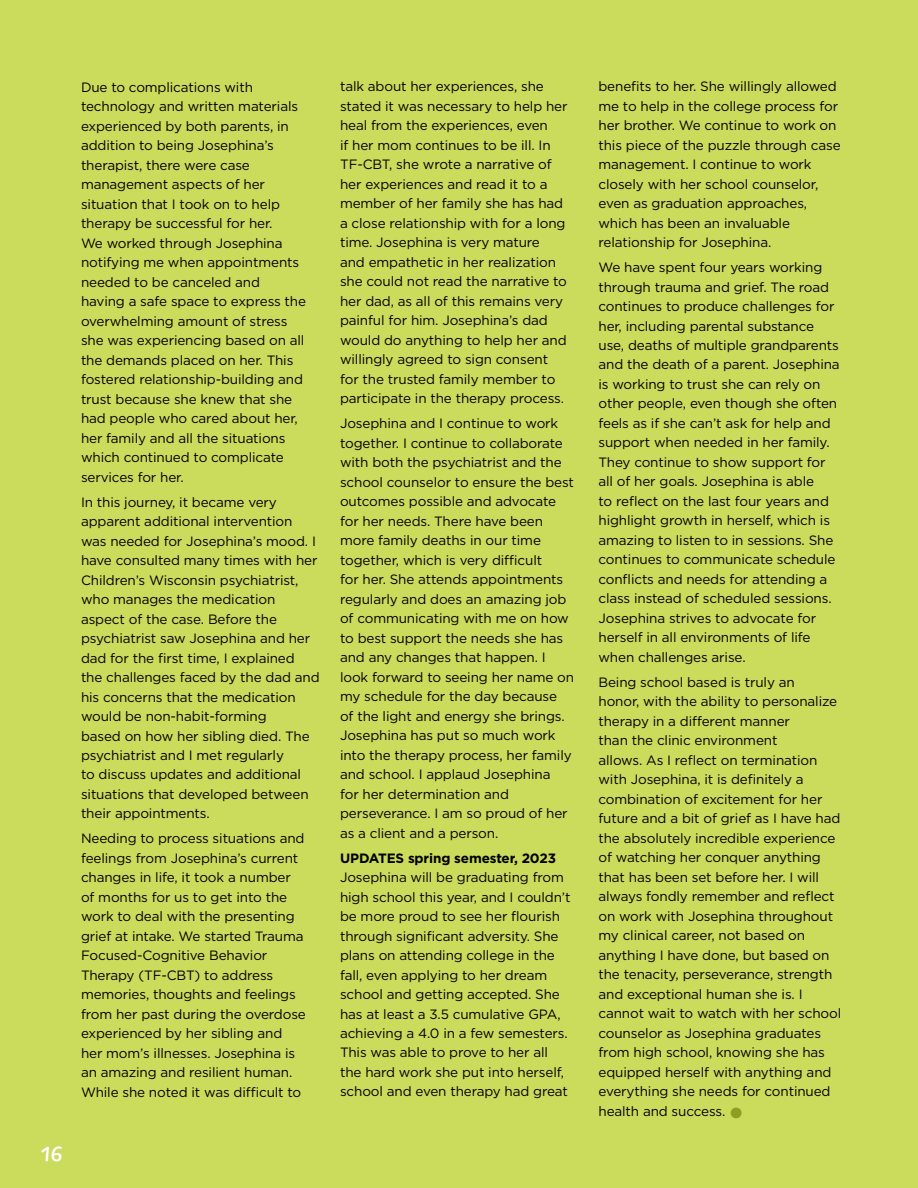
<style>
.page{position:relative;width:918px;height:1188px;background:#cbdb5c}
.page>*{position:absolute;margin:0;border:0;box-sizing:border-box;transform-origin:0 0}
.t1{font:700 21px "Uberhand Pro";color:#fff}
.t2{font:13.5px/19.5px "Gotham";letter-spacing:-.01em;color:#000}
.t3{font:700 13.5px "Gotham";letter-spacing:-.01em;color:#000}
.s1{font-weight:900;font-size:28.5px;color:#8c9f22}
</style>
<div class="page">
<p class="t2" style="left:81px;top:77px;width:227px">Due to complications with technology and written materials experienced by both parents, in addition to being Josephina’s therapist, there were case management aspects of her situation that I took on to help therapy be successful for her.<br>We worked through Josephina notifying me when appointments needed to be canceled and having a safe space to express the overwhelming amount of stress she was experiencing based on all the demands placed on her. This fostered relationship-building and trust because she knew that she had people who cared about her, her family and all the situations which continued to complicate services for her.</p>
<p class="t2" style="left:81px;top:492px;width:240px">In this journey, it became very apparent additional intervention was needed for Josephina’s mood. I have consulted many times with her<br>Children’s Wisconsin psychiatrist, who manages the medication aspect of the case. Before the psychiatrist saw Josephina and her dad for the first time, I explained the challenges faced by the dad and his concerns that the medication would be non-habit-forming<br>based on how her sibling died. The psychiatrist and I met regularly<br>to discuss updates and additional situations that developed between their appointments.</p>
<p class="t2" style="left:81px;top:829px;width:226px">Needing to process situations and feelings from Josephina’s current changes in life, it took a number of months for us to get into the work to deal with the presenting grief at intake. We started Trauma<br>Focused-Cognitive Behavior<br>Therapy (TF-CBT) to address memories, thoughts and feelings from her past during the overdose experienced by her sibling and her mom’s illnesses. Josephina is an amazing and resilient human.<br>While she noted it was difficult to</p>
<h1 class="t1" style="left:40px;top:1138px;width:24px">16</h1>
<p class="t2" style="left:340px;top:77px;width:229px">talk about her experiences, she stated it was necessary to help her heal from the experiences, even<br>if her mom continues to be ill. In<br>TF-CBT, she wrote a narrative of her experiences and read it to a member of her family she has had a close relationship with for a long time. Josephina is very mature and empathetic in her realization she could not read the narrative to her dad, as all of this remains very painful for him. Josephina’s dad would do anything to help her and willingly agreed to sign consent for the trusted family member to participate in the therapy process.</p>
<p class="t2" style="left:340px;top:413px;width:236px">Josephina and I continue to work together. I continue to collaborate with both the psychiatrist and the school counselor to ensure the best outcomes possible and advocate for her needs. There have been more family deaths in our time together, which is very difficult<br>for her. She attends appointments regularly and does an amazing job of communicating with me on how to best support the needs she has and any changes that happen. I look forward to seeing her name on my schedule for the day because<br>of the light and energy she brings.<br>Josephina has put so much work into the therapy process, her family and school. I applaud Josephina<br>for her determination and perseverance. I am so proud of her as a client and a person.</p>
<p class="t3" style="left:340px;top:849px;width:218px">UPDATES spring semester, 2023</p>
<p class="t2" style="left:340px;top:867px;width:232px">Josephina will be graduating from high school this year, and I couldn’t be more proud to see her flourish through significant adversity. She plans on attending college in the fall, even applying to her dream school and getting accepted. She has at least a 3.5 cumulative GPA, achieving a 4.0 in a few semesters.<br>This was able to prove to her all the hard work she put into herself, school and even therapy had great</p>
<p class="t2" style="left:598px;top:76px;width:244px">benefits to her. She willingly allowed me to help in the college process for her brother. We continue to work on this piece of the puzzle through case management. I continue to work closely with her school counselor, even as graduation approaches, which has been an invaluable relationship for Josephina.</p>
<p class="t2" style="left:598px;top:257px;width:243px">We have spent four years working through trauma and grief. The road continues to produce challenges for her, including parental substance use, deaths of multiple grandparents and the death of a parent. Josephina is working to trust she can rely on other people, even though she often feels as if she can’t ask for help and support when needed in her family.<br>They continue to show support for all of her goals. Josephina is able<br>to reflect on the last four years and highlight growth in herself, which is amazing to listen to in sessions. She continues to communicate schedule conflicts and needs for attending a class instead of scheduled sessions.<br>Josephina strives to advocate for herself in all environments of life when challenges arise.</p>
<p class="t2" style="left:598px;top:672px;width:244px">Being school based is truly an<br>honor, with the ability to personalize therapy in a different manner<br>than the clinic environment<br>allows. As I reflect on termination with Josephina, it is definitely a combination of excitement for her future and a bit of grief as I have had the absolutely incredible experience of watching her conquer anything that has been set before her. I will always fondly remember and reflect on work with Josephina throughout my clinical career, not based on anything I have done, but based on the tenacity, perseverance, strength and exceptional human she is. I cannot wait to watch with her school counselor as Josephina graduates from high school, knowing she has equipped herself with anything and everything she needs for continued health and success. <span class="s1">•</span></p>
</div>
